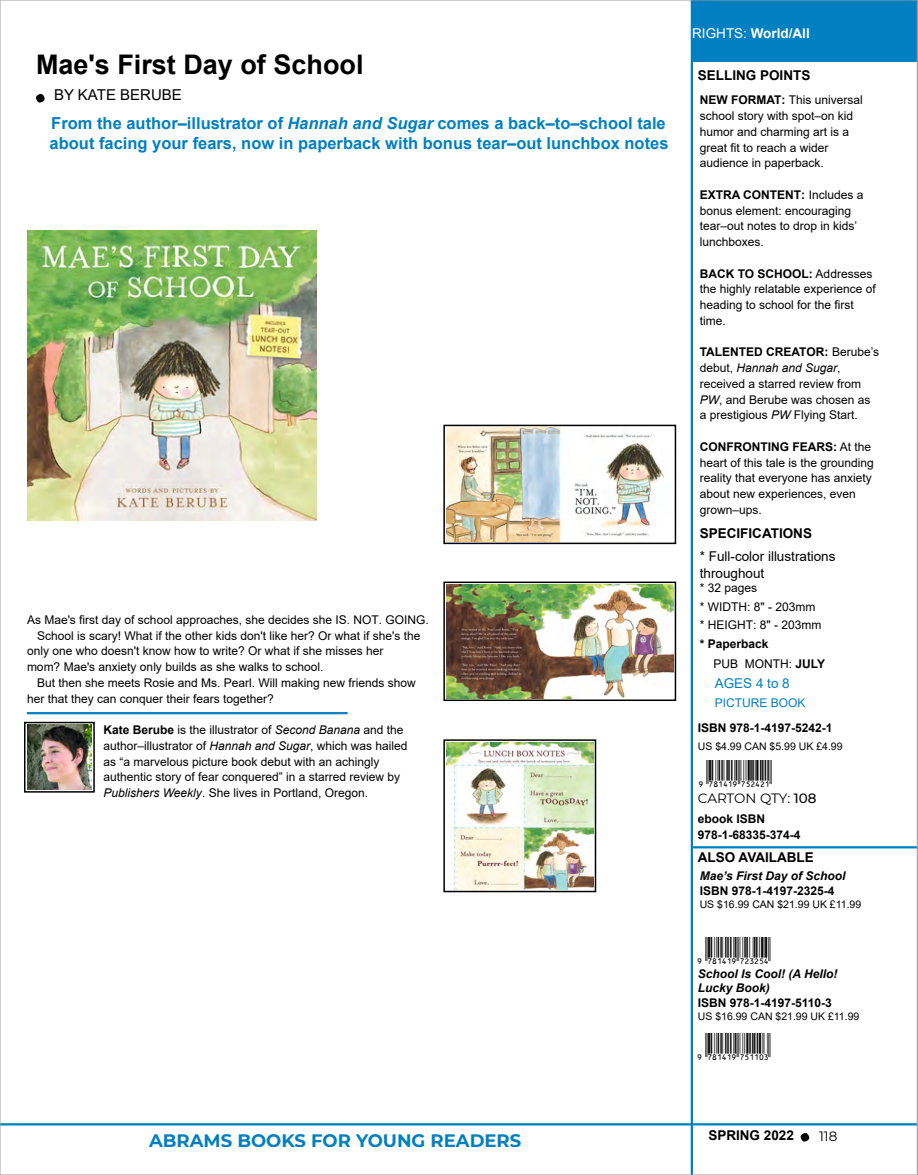
<style>
.page{position:relative;width:918px;height:1175px;background:#fff}
.page>*{position:absolute;margin:0;border:0;box-sizing:border-box;transform-origin:0 0}
.t1{font:27px "UPC Half";color:#000}
.t2{font:700 27px "Arial";color:#000}
.t3{font:700 18px "Montserrat";color:#0080c0}
.t4{font:700 16.5px/20.2px "Arial";color:#0080c0}
.t5{font:15px "Arial";color:#000}
.t6{font:13.5px/22.4px "Arial";color:#000}
.t7{font:700 13.5px "Arial";color:#000}
.t8{font:13.5px "Montserrat";letter-spacing:-.005em;color:#000}
.t9{font:700 13.5px "Arial";color:#fff}
.t10{font:13.5px "Arial";color:#0080c0}
.t11{font:12px/15.8px "Arial";color:#000}
.t12{font:italic 700 12px/14.7px "Arial";color:#000}
.t13{font:700 12px/25.7px "Arial";color:#000}
.t14{font:10.5px "Arial";color:#000}
.s1{font-style:italic}
.s2{font-weight:700}
.s3{font-weight:400}
.s4{font-weight:400;color:#0080c0}
.s5{font-weight:500}
.s6{font-style:normal}
</style>
<div class="page">
<div style="left:801px;top:1133px;width:7px;height:7px;background:#000;border-radius:3px"></div>
<div style="left:801px;top:1132px;width:8px;height:9px;border:2px solid #000;border-radius:3px"></div>
<hr style="left:0;top:1123px;width:918px;height:2px;background:#0080c0">
<hr style="left:691px;top:0;width:2px;height:1174px;background:#0080c0">
<div style="left:443px;top:424px;width:233px;height:120px;border:2px solid #000"></div>
<img style="left:446px;top:428px;width:218px;height:113px">
<div style="left:443px;top:581px;width:233px;height:120px;border:2px solid #000"></div>
<img style="left:446px;top:584px;width:227px;height:114px">
<div style="left:443px;top:739px;width:153px;height:153px;border:2px solid #000"></div>
<img style="left:446px;top:742px;width:147px;height:147px">
<hr style="left:27px;top:712px;width:321px;height:2px;background:#0080c0">
<div style="left:24px;top:722px;width:71px;height:70px;border:2px solid #000"></div>
<img style="left:27px;top:724px;width:65px;height:65px">
<hr style="left:692px;top:846px;width:226px;height:2px;background:#0080c0">
<div style="left:692px;top:0;width:226px;height:62px;background:#0080c0"></div>
<div style="left:37px;top:95px;width:7px;height:7px;background:#000;border-radius:3px"></div>
<div style="left:36px;top:94px;width:9px;height:9px;border:2px solid #000;border-radius:3px"></div>
<img style="left:27px;top:231px;width:290px;height:289px">
<hr style="left:0;top:0;width:1px;height:1174px;background:#9d9e9e">
<hr style="left:917px;top:0;width:1px;height:1174px;background:#9d9e9e">
<hr style="left:0;top:0;width:918px;height:1px;background:#9d9e9e">
<hr style="left:0;top:1174px;width:918px;height:1px;background:#9d9e9e">
<p class="t2" style="left:36px;top:45px;width:329px">Mae's First Day of School</p>
<p class="t5" style="left:54px;top:85px;width:129px">BY KATE BERUBE</p>
<p class="t4" style="left:50px;top:113px;width:620px">From the author–illustrator of <span class="s1">Hannah and Sugar</span> comes a back–to–school tale about facing your fears, now in paperback with bonus tear–out lunchbox notes</p>
<p class="t11" style="left:27px;top:611px;width:403px">As Mae's first day of school approaches, she decides she IS. NOT. GOING.</p>
<p class="t11" style="left:37px;top:627px;width:385px">School is scary! What if the other kids don't like her? Or what if she's the</p>
<p class="t11" style="left:27px;top:643px;width:358px">only one who doesn't know how to write? Or what if she misses her</p>
<p class="t11" style="left:27px;top:659px;width:298px">mom? Mae's anxiety only builds as she walks to school.</p>
<p class="t11" style="left:37px;top:674px;width:380px">But then she meets Rosie and Ms. Pearl. Will making new friends show</p>
<p class="t11" style="left:27px;top:690px;width:248px">her that they can conquer their fears together?</p>
<p class="t11" style="left:104px;top:722px;width:306px"><span class="s2">Kate Berube</span> is the illustrator of <span class="s1">Second Banana</span> and the author–illustrator of <span class="s1">Hannah and Sugar</span>, which was hailed as “a marvelous picture book debut with an achingly authentic story of fear conquered” in a starred review by <span class="s1">Publishers Weekly</span>. She lives in Portland, Oregon.</p>
<p class="t9" style="left:692px;top:23px;width:119px"><span class="s3">RIGHTS:</span> World/All</p>
<p class="t7" style="left:698px;top:66px;width:114px">SELLING POINTS</p>
<p class="t11" style="left:700px;top:92px;width:164px"><span class="s2">NEW FORMAT:</span> This universal school story with spot–on kid humor and charming art is a great fit to reach a wider audience in paperback.</p>
<p class="t11" style="left:700px;top:187px;width:165px"><span class="s2">EXTRA CONTENT:</span> Includes a bonus element: encouraging tear–out notes to drop in kids’ lunchboxes.</p>
<p class="t11" style="left:700px;top:265px;width:178px"><span class="s2">BACK TO SCHOOL:</span> Addresses the highly relatable experience of heading to school for the first time.</p>
<p class="t11" style="left:700px;top:344px;width:181px"><span class="s2">TALENTED CREATOR:</span> Berube’s debut, <span class="s1">Hannah and Sugar</span>, received a starred review from<br><span class="s1">PW</span>, and Berube was chosen as a prestigious <span class="s1">PW</span> Flying Start.</p>
<p class="t11" style="left:700px;top:439px;width:176px"><span class="s2">CONFRONTING FEARS:</span> At the heart of this tale is the grounding reality that everyone has anxiety about new experiences, even grown–ups.</p>
<p class="t6" style="left:700px;top:522px;width:137px"><span class="s2">SPECIFICATIONS<br></span>* Full-color illustrations</p>
<p class="t6" style="left:700px;top:561px;width:66px">throughout</p>
<p class="t11" style="left:700px;top:578px;width:123px;line-height:18.8px">* 32 pages<br>* WIDTH: 8" - 203mm * HEIGHT: 8" - 203mm <span class="s2">* Paperback</span></p>
<p class="t11" style="left:714px;top:656px;width:113px">PUB MONTH: <span class="s2">JULY</span></p>
<p class="t10" style="left:715px;top:674px;width:77px">AGES 4 to 8</p>
<p class="t13" style="left:698px;top:690px;width:136px;text-indent:17px"><span class="s4">PICTURE BOOK<br></span>ISBN 978-1-4197-5242-1</p>
<p class="t14" style="left:698px;top:739px;width:146px">US $4.99 CAN $5.99 UK £4.99</p>
<p class="t1" style="left:699px;top:761px;width:79px">ËxHSLELJy752421z</p>
<p class="t8" style="left:698px;top:789px;width:120px">CARTON QTY: <span class="s5">108</span></p>
<p class="t13" style="left:698px;top:811px;width:104px;line-height:15.8px">ebook ISBN<br>978-1-68335-374-4</p>
<p class="t7" style="left:698px;top:847px;width:118px">ALSO AVAILABLE</p>
<p class="t12" style="left:700px;top:869px;width:147px">Mae’s First Day of School<br><span class="s6">ISBN 978-1-4197-2325-4</span></p>
<p class="t14" style="left:700px;top:897px;width:163px">US $16.99 CAN $21.99 UK £11.99</p>
<p class="t1" style="left:698px;top:938px;width:79px">ËxHSLELJy723254z</p>
<p class="t12" style="left:698px;top:966px;width:141px">School Is Cool! (A Hello!<br>Lucky Book)<br><span class="s6">ISBN 978-1-4197-5110-3</span></p>
<p class="t14" style="left:698px;top:1009px;width:163px">US $16.99 CAN $21.99 UK £11.99</p>
<p class="t1" style="left:698px;top:1034px;width:79px">ËxHSLELJy751103z</p>
<p class="t3" style="left:149px;top:1127px;width:374px">ABRAMS BOOKS FOR YOUNG READERS</p>
<p class="t7" style="left:708px;top:1125px;width:87px">SPRING 2022</p>
<p class="t8" style="left:819px;top:1126px;width:20px">118</p>
</div>
